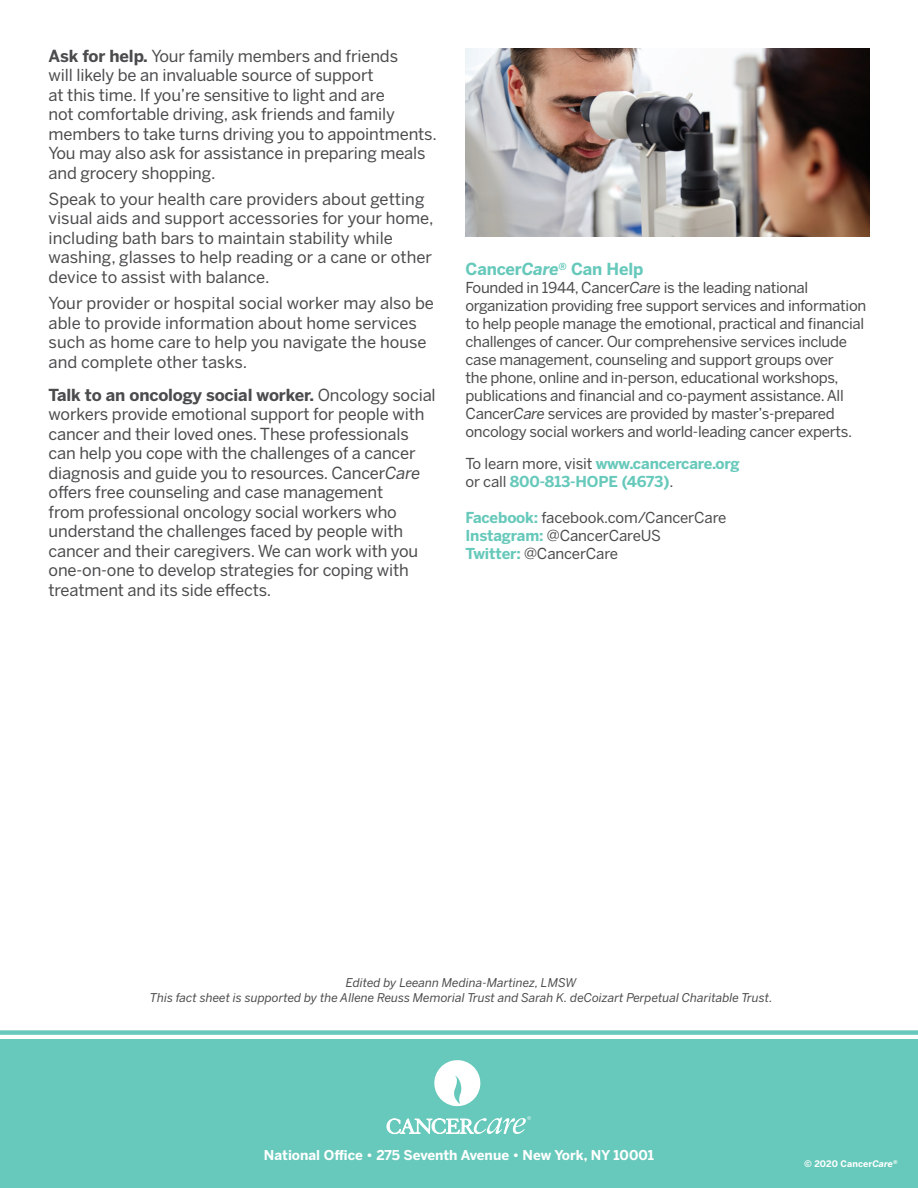
<style>
.page{position:relative;width:918px;height:1188px;background:#fff}
.page>*{position:absolute;margin:0;border:0;box-sizing:border-box;transform-origin:0 0}
.Leadder{font:16.5px/19.5px "Benton Sans";letter-spacing:-.01em;color:#4b4c4d}
.Leadder-2{font:700 16.5px "Benton Sans";letter-spacing:-.01em;color:#67c9bb}
.Leadder-3{font:15px/18px "Benton Sans";letter-spacing:-.02em;color:#4b4c4d}
.Leadder-4{font:700 15px "Benton Sans";letter-spacing:-.01em;color:#67c9bb}
.t1{font:700 13.5px "Benton Sans";color:#fff}
.Leadder-5{font:italic 12px "Benton Sans";color:#4b4c4d}
.Leadder-6{font:700 9px "Benton Sans";letter-spacing:.005em;color:#fff}
.s1{font-weight:700}
.s2{font-style:italic}
.s3{font-weight:400;color:#4b4c4d}
.s4{font-weight:700;color:#67c9bb}
</style>
<div class="page">
<div style="left:0;top:1040px;width:918px;height:148px;background:#67c9bb"></div>
<svg style="left:434px;top:1060px;width:47px;height:47px"></svg>
<svg style="left:387px;top:1116px;width:144px;height:18px"></svg>
<div style="left:0;top:1030px;width:918px;height:5px;background:#67c9bb"></div>
<img style="left:465px;top:49px;width:404px;height:187px">
<p class="Leadder" style="left:49px;top:46px;width:390px"><span class="s1">Ask for help.</span> Your family members and friends<br>will likely be an invaluable source of support<br>at this time. If you’re sensitive to light and are<br>not comfortable driving, ask friends and family members to take turns driving you to appointments.<br>You may also ask for assistance in preparing meals and grocery shopping.</p>
<p class="Leadder" style="left:49px;top:189px;width:386px">Speak to your health care providers about getting visual aids and support accessories for your home, including bath bars to maintain stability while washing, glasses to help reading or a cane or other device to assist with balance.</p>
<p class="Leadder" style="left:49px;top:293px;width:387px">Your provider or hospital social worker may also be able to provide information about home services such as home care to help you navigate the house and complete other tasks.</p>
<p class="Leadder" style="left:49px;top:385px;width:389px"><span class="s1">Talk to an oncology social worker.</span> Oncology social workers provide emotional support for people with cancer and their loved ones. These professionals can help you cope with the challenges of a cancer diagnosis and guide you to resources. Cancer<span class="s2">Care </span>offers free counseling and case management<br>from professional oncology social workers who understand the challenges faced by people with cancer and their caregivers. We can work with you one-on-one to develop strategies for coping with treatment and its side effects.</p>
<p class="Leadder-2" style="left:465px;top:259px;width:179px">Cancer<span class="s2">Care</span><sup>®</sup> Can Help</p>
<p class="Leadder-3" style="left:465px;top:279px;width:402px">Founded in 1944, Cancer<span class="s2">Care</span> is the leading national organization providing free support services and information to help people manage the emotional, practical and financial challenges of cancer. Our comprehensive services include case management, counseling and support groups over<br>the phone, online and in-person, educational workshops, publications and financial and co-payment assistance. All Cancer<span class="s2">Care</span> services are provided by master’s-prepared oncology social workers and world-leading cancer experts.</p>
<p class="Leadder-4" style="left:465px;top:454px;width:276px"><span class="s3">To learn more, visit</span> www.cancercare.org</p>
<p class="Leadder-4" style="left:465px;top:472px;width:209px"><span class="s3">or call</span> 800-813-HOPE (4673)<span class="s3">.</span></p>
<p class="Leadder-3" style="left:465px;top:508px;width:262px"><span class="s4">Facebook:</span> facebook.com/CancerCare</p>
<p class="Leadder-3" style="left:465px;top:526px;width:197px"><span class="s4">Instagram:</span> @CancerCareUS</p>
<p class="Leadder-3" style="left:465px;top:544px;width:154px"><span class="s4">Twitter:</span> @CancerCare</p>
<p class="Leadder-5" style="left:346px;top:976px;width:232px">Edited by Leeann Medina-Martinez, LMSW</p>
<p class="Leadder-5" style="left:150px;top:990px;width:624px">This fact sheet is supported by the Allene Reuss Memorial Trust and Sarah K. deCoizart Perpetual Charitable Trust.</p>
<p class="t1" style="left:264px;top:1147px;width:392px">National Office • 275 Seventh Avenue • New York, NY 10001</p>
<p class="Leadder-6" style="left:804px;top:1158px;width:95px">© 2020 Cancer<span class="s2">Care</span><sup>®</sup></p>
</div>
